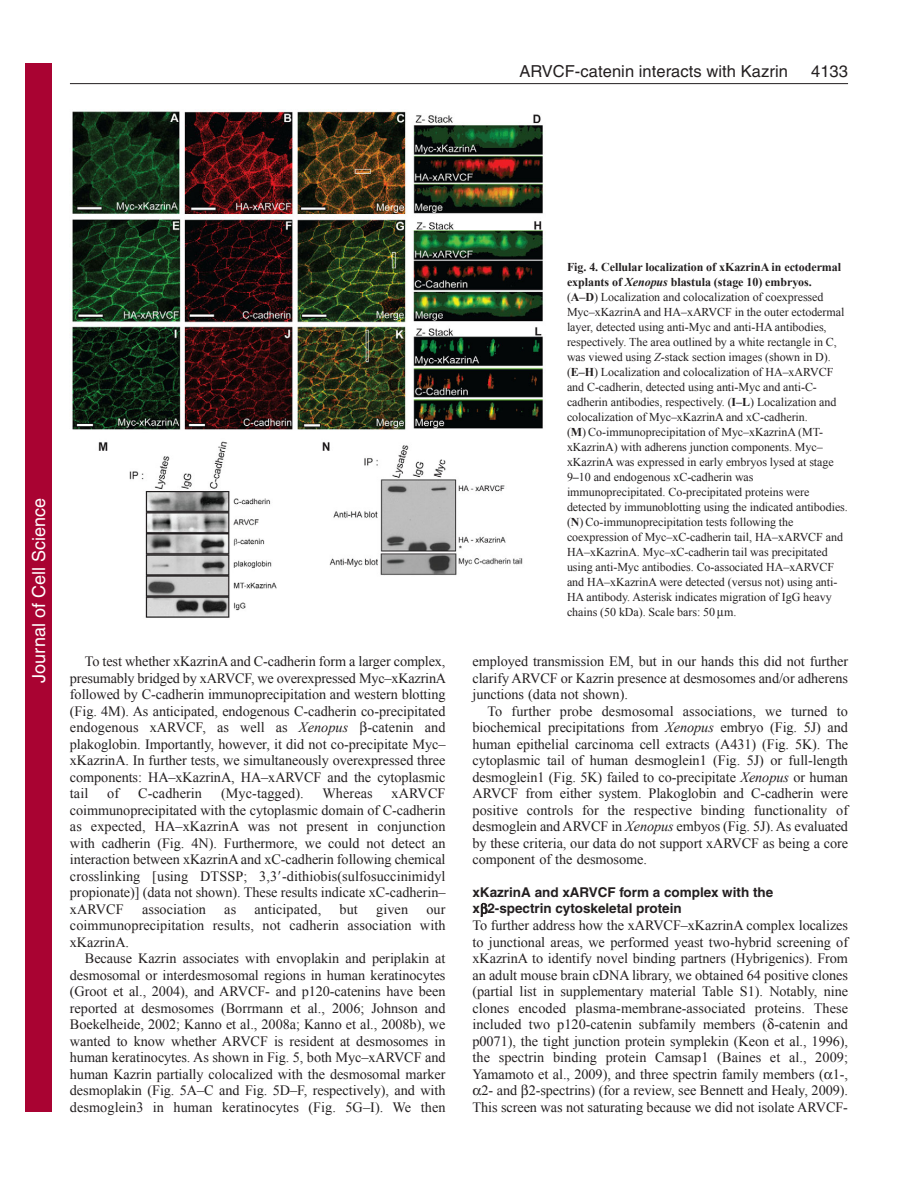
<style>
.page{position:relative;width:918px;height:1188px;background:#fff}
.page>*{position:absolute;margin:0;border:0;box-sizing:border-box;transform-origin:0 0}
.t1{font:18px "Helvetica";color:#fff}
.t2{font:16.5px "Helvetica";letter-spacing:.005em;color:#231f20}
.t3{font:14.25px/16.5px "Times New Roman";letter-spacing:-.005em;color:#231f20;text-align:justify}
.t4{font:700 13.5px/16.5px "Helvetica";color:#231f20}
.t5{font:12px/15px "Times New Roman";letter-spacing:-.005em;color:#231f20}
.s1{font-style:italic}
.s2{font-family:"Mathematical Pi One"}
.s3{font-weight:700}
.s4{font-weight:700;font-style:italic}
</style>
<div class="page">
<hr style="left:70px;top:83px;width:778px;height:1px;background:#231f20">
<img style="left:72px;top:110px;width:472px;height:508px">
<div style="left:26px;top:64px;width:26px;height:1048px;background:#a90332"></div>
<p class="t2" style="left:519px;top:65px;width:270px">ARVCF-catenin interacts with Kazrin</p>
<p class="t2" style="left:811px;top:65px;width:38px">4133</p>
<p class="t1" style="left:28px;top:683px;width:186px;rotate:-90deg">Journal of Cell Science</p>
<p class="t3" style="left:70px;top:653px;width:378px;text-indent:15px">To test whether xKazrinA and C-cadherin form a larger complex, presumably bridged by xARVCF, we overexpressed Myc–xKazrinA followed by C-cadherin immunoprecipitation and western blotting (Fig. 4M). As anticipated, endogenous C-cadherin co-precipitated endogenous xARVCF, as well as <span class="s1">Xenopus</span></p>
<p class="t3" style="left:70px;top:719px;width:377px;text-indent:297px">-catenin and plakoglobin. Importantly, however, it did not co-precipitate Myc– xKazrinA. In further tests, we simultaneously overexpressed three components: HA–xKazrinA, HA–xARVCF and the cytoplasmic tail</p>
<p class="t3" style="left:107px;top:785px;width:13px">of</p>
<p class="t3" style="left:138px;top:785px;width:65px">C-cadherin</p>
<p class="t3" style="left:221px;top:785px;width:84px">(Myc-tagged).</p>
<p class="t3" style="left:322px;top:785px;width:52px">Whereas</p>
<p class="t3" style="left:70px;top:785px;width:377px;text-indent:322px">xARVCF coimmunoprecipitated with the cytoplasmic domain of C-cadherin as expected, HA–xKazrinA was not present in conjunction with cadherin (Fig. 4N). Furthermore, we could not detect an interaction between xKazrinA and xC-cadherin following chemical crosslinking [using DTSSP; 3,3<span class="s2">-</span>-dithiobis(sulfosuccinimidyl propionate)] (data not shown). These results indicate xC-cadherin– xARVCF</p>
<p class="t3" style="left:142px;top:900px;width:66px">association</p>
<p class="t3" style="left:224px;top:900px;width:13px">as</p>
<p class="t3" style="left:254px;top:900px;width:68px">anticipated,</p>
<p class="t3" style="left:340px;top:900px;width:20px">but</p>
<p class="t3" style="left:376px;top:900px;width:33px">given</p>
<p class="t3" style="left:70px;top:900px;width:377px;text-indent:356px">our coimmunoprecipitation results, not cadherin association with xKazrinA.</p>
<p class="t3" style="left:70px;top:950px;width:377px;text-indent:15px">Because Kazrin associates with envoplakin and periplakin at desmosomal or interdesmosomal regions in human keratinocytes (Groot et al., 2004), and ARVCF- and p120-catenins have been reported at desmosomes (Borrmann et al., 2006; Johnson and Boekelheide, 2002; Kanno et al., 2008a; Kanno et al., 2008b), we wanted to know whether ARVCF is resident at desmosomes in human keratinocytes. As shown in Fig. 5, both Myc–xARVCF and human Kazrin partially colocalized with the desmosomal marker desmoplakin (Fig. 5A–C and Fig. 5D–F, respectively), and with desmoglein3 in human keratinocytes (Fig. 5G–I). We then</p>
<p class="t5" style="left:567px;top:260px;width:282px"><span class="s3">Fig. 4. Cellular localization of xKazrinA in ectodermal explants of</span> <span class="s4">Xenopus</span> <span class="s3">blastula (stage 10) embryos.<br></span>(<span class="s3">A–D</span>) Localization and colocalization of coexpressed Myc–xKazrinA and HA–xARVCF in the outer ectodermal layer, detected using anti-Myc and anti-HA antibodies, respectively. The area outlined by a white rectangle in C, was viewed using <span class="s1">Z</span>-stack section images (shown in D). (<span class="s3">E–H</span>) Localization and colocalization of HA–xARVCF and C-cadherin, detected using anti-Myc and anti-C&shy;cadherin antibodies, respectively. (<span class="s3">I–L</span>) Localization and colocalization of Myc–xKazrinA and xC-cadherin.<br>(<span class="s3">M</span>) Co-immunoprecipitation of Myc–xKazrinA (MT&shy;xKazrinA) with adherens junction components. Myc– xKazrinA was expressed in early embryos lysed at stage 9<span class="s3">–</span>10 and endogenous xC-cadherin was immunoprecipitated. Co-precipitated proteins were detected by immunoblotting using the indicated antibodies. (<span class="s3">N</span>) Co-immunoprecipitation tests following the coexpression of Myc–xC-cadherin tail, HA–xARVCF and HA–xKazrinA. Myc–xC-cadherin tail was precipitated using anti-Myc antibodies. Co-associated HA–xARVCF and HA–xKazrinA were detected (versus not) using anti-HA antibody. Asterisk indicates migration of IgG heavy chains (50 kDa). Scale bars: 50 m.</p>
<p class="t3" style="left:472px;top:653px;width:377px">employed transmission EM, but in our hands this did not further clarify ARVCF or Kazrin presence at desmosomes and/or adherens junctions (data not shown).</p>
<p class="t3" style="left:472px;top:702px;width:377px;text-indent:15px">To further probe desmosomal associations, we turned to biochemical precipitations from <span class="s1">Xenopus</span> embryo (Fig. 5J) and human epithelial carcinoma cell extracts (A431) (Fig. 5K). The cytoplasmic tail of human desmoglein1 (Fig. 5J) or full-length desmoglein1 (Fig. 5K) failed to co-precipitate <span class="s1">Xenopus</span> or human ARVCF from either system. Plakoglobin and C-cadherin were positive controls for the respective binding functionality of desmoglein and ARVCF in <span class="s1">Xenopus</span> embyos (Fig. 5J). As evaluated by these criteria, our data do not support xARVCF as being a core component of the desmosome.</p>
<p class="t4" style="left:472px;top:885px;width:302px">xKazrinA and xARVCF form a complex with the x 2-spectrin cytoskeletal protein</p>
<p class="t3" style="left:472px;top:917px;width:377px;text-align:right">To further address how the xARVCF–xKazrinA complex localizes to junctional areas, we performed yeast two-hybrid screening of xKazrinA to identify novel binding partners (Hybrigenics). From an adult mouse brain cDNA library, we obtained 64 positive clones (partial list in supplementary material Table S1). Notably, nine clones encoded plasma-membrane-associated proteins. These included two p120-catenin subfamily members ( -catenin and p0071), the tight junction protein symplekin (Keon et al., 1996), the spectrin binding protein Camsap1 (Baines et al., 2009; Yamamoto et al., 2009), and three spectrin family members ( 1-, 2- and 2-spectrins) (for a review, see Bennett and Healy, 2009).<br>This screen was not saturating because we did not isolate ARVCF-</p>
</div>
